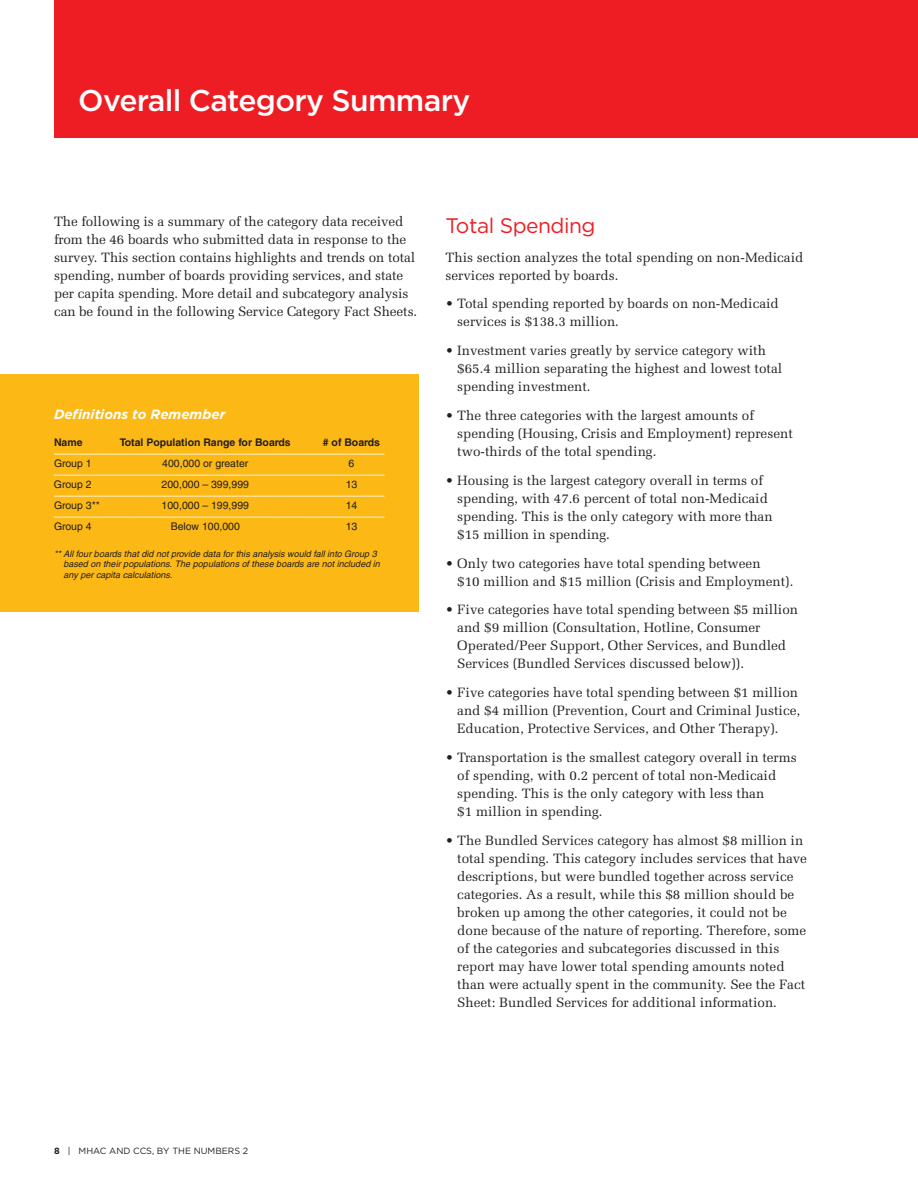
<style>
.page{position:relative;width:918px;height:1188px;background:#fff}
.page>*{position:absolute;margin:0;border:0;box-sizing:border-box;transform-origin:0 0}
.t1{font:500 30px "Gotham HTF";letter-spacing:-.025em;color:#fff}
.t2{font:21px "Gotham HTF";letter-spacing:-.02em;color:#ee1d23}
.t3{font:13.5px/18px "Melior";color:#231f20}
.t4{font:italic 700 13.5px "Gotham HTF";color:#fff}
.t5{font:10.5px "Helvetica";color:#fff}
.t6{font:10.5px "Helvetica";color:#231f20}
.t7{font:700 10.5px "Helvetica";color:#231f20}
.t8{font:italic 9px/10.5px "Helvetica";letter-spacing:.005em;color:#231f20}
.t9{font:9px "Gotham HTF";color:#231f20}
.s1{font-weight:700}
</style>
<div class="page">
<div style="left:0;top:375px;width:418px;height:237px;background:#fcb814"></div>
<div style="left:54px;top:0;width:864px;height:138px;background:#ee1d23"></div>
<h1 class="t1" style="left:78px;top:83px;width:393px">Overall Category Summary</h1>
<p class="t3" style="left:54px;top:212px;width:365px">The following is a summary of the category data received from the 46 boards who submitted data in response to the survey. This section contains highlights and trends on total spending, number of boards providing services, and state per capita spending. More detail and subcategory analysis can be found in the following Service Category Fact Sheets.</p>
<h2 class="t2" style="left:446px;top:213px;width:152px">Total Spending</h2>
<p class="t3" style="left:446px;top:248px;width:359px">This section analyzes the total spending on non-Medicaid services reported by boards.</p>
<p class="t3" style="left:457px;top:295px;width:323px;text-indent:-12px">• Total spending reported by boards on non-Medicaid services is $138.3 million.</p>
<p class="t3" style="left:457px;top:342px;width:326px;text-indent:-12px">• Investment varies greatly by service category with $65.4 million separating the highest and lowest total spending investment.</p>
<p class="t3" style="left:457px;top:406px;width:337px;text-indent:-12px">• The three categories with the largest amounts of spending (Housing, Crisis and Employment) represent two-thirds of the total spending.</p>
<p class="t3" style="left:457px;top:471px;width:317px;text-indent:-12px">• Housing is the largest category overall in terms of spending, with 47.6 percent of total non-Medicaid spending. This is the only category with more than $15 million in spending.</p>
<p class="t3" style="left:457px;top:554px;width:338px;text-indent:-12px">• Only two categories have total spending between<br>$10 million and $15 million (Crisis and Employment).</p>
<p class="t3" style="left:457px;top:601px;width:342px;text-indent:-12px">• Five categories have total spending between $5 million and $9 million (Consultation, Hotline, Consumer Operated/Peer Support, Other Services, and Bundled Services (Bundled Services discussed below)).</p>
<p class="t3" style="left:457px;top:684px;width:344px;text-indent:-12px">• Five categories have total spending between $1 million and $4 million (Prevention, Court and Criminal Justice,<br>Education, Protective Services, and Other Therapy).</p>
<p class="t3" style="left:457px;top:748px;width:341px;text-indent:-12px">• Transportation is the smallest category overall in terms of spending, with 0.2 percent of total non-Medicaid spending. This is the only category with less than<br>$1 million in spending.</p>
<p class="t3" style="left:457px;top:831px;width:351px;text-indent:-12px">• The Bundled Services category has almost $8 million in total spending. This category includes services that have descriptions, but were bundled together across service categories. As a result, while this $8 million should be broken up among the other categories, it could not be done because of the nature of reporting. Therefore, some of the categories and subcategories discussed in this report may have lower total spending amounts noted than were actually spent in the community. See the Fact Sheet: Bundled Services for additional information.</p>
<p class="t4" style="left:54px;top:407px;width:173px">Definitions to Remember</p>
<p class="t7" style="left:54px;top:439px;width:30px">Name</p>
<p class="t7" style="left:120px;top:439px;width:172px">Total Population Range for Boards</p>
<p class="t7" style="left:323px;top:439px;width:59px"># of Boards</p>
<p class="t5" style="left:54px;top:449px;width:332px">————————————————————————————————</p>
<p class="t6" style="left:54px;top:460px;width:39px">Group 1</p>
<p class="t6" style="left:162px;top:460px;width:88px">400,000 or greater</p>
<p class="t6" style="left:349px;top:460px;width:7px">6</p>
<p class="t5" style="left:54px;top:470px;width:332px">————————————————————————————————</p>
<p class="t6" style="left:54px;top:481px;width:39px">Group 2</p>
<p class="t6" style="left:162px;top:481px;width:89px">200,000 – 399,999</p>
<p class="t6" style="left:346px;top:481px;width:13px">13</p>
<p class="t5" style="left:54px;top:491px;width:332px">————————————————————————————————</p>
<p class="t6" style="left:54px;top:502px;width:47px">Group 3**</p>
<p class="t6" style="left:162px;top:502px;width:89px">100,000 – 199,999</p>
<p class="t6" style="left:346px;top:502px;width:13px">14</p>
<p class="t5" style="left:54px;top:512px;width:332px">————————————————————————————————</p>
<p class="t6" style="left:54px;top:523px;width:39px">Group 4</p>
<p class="t6" style="left:171px;top:523px;width:71px">Below 100,000</p>
<p class="t6" style="left:346px;top:523px;width:13px">13</p>
<p class="t8" style="left:63px;top:549px;width:318px;text-indent:-9px">** All four boards that did not provide data for this analysis would fall into Group 3 based on their populations. The populations of these boards are not included in any per capita calculations.</p>
<p class="t9" style="left:54px;top:1145px;width:196px"><span class="s1">8</span> | MHAC AND CCS, BY THE NUMBERS 2</p>
</div>
